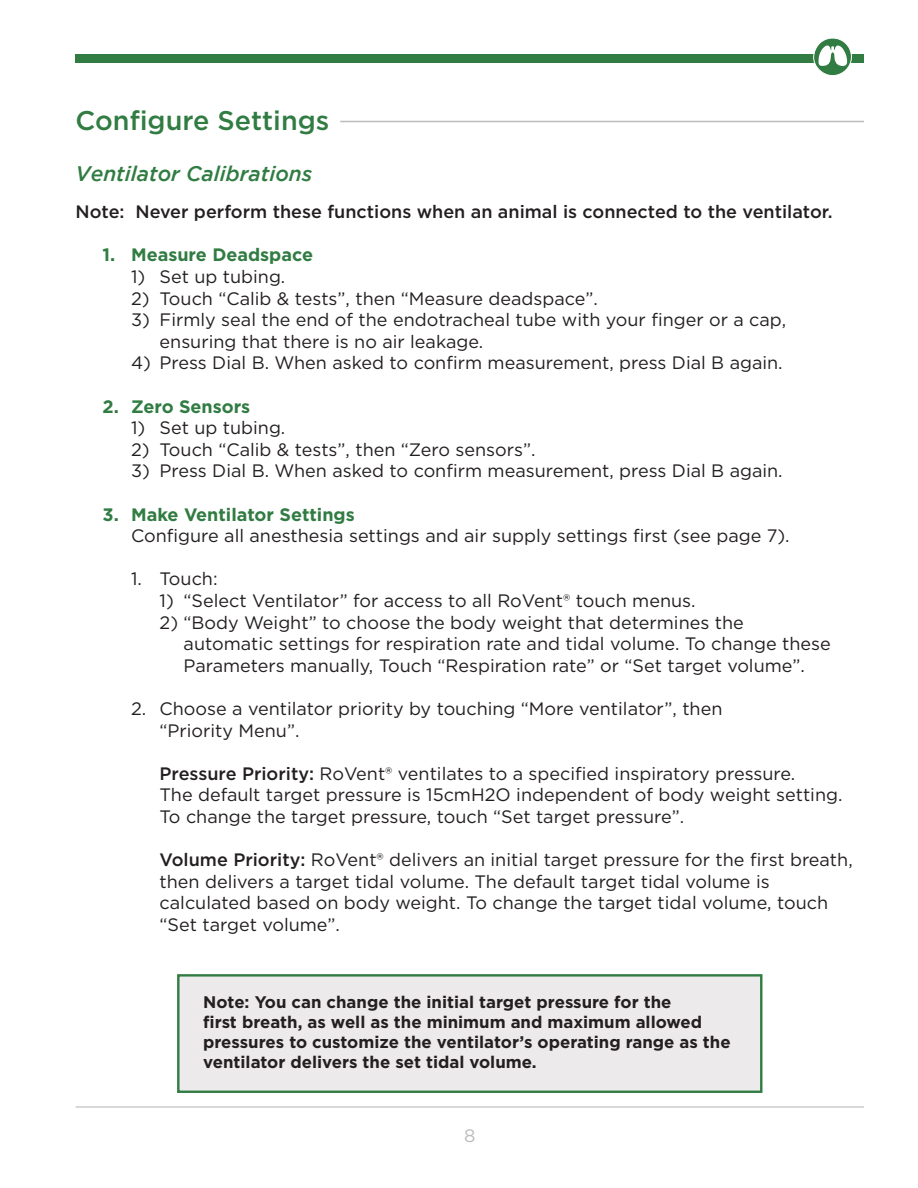
<style>
.page{position:relative;width:918px;height:1188px;background:#fff}
.page>*{position:absolute;margin:0;border:0;box-sizing:border-box;transform-origin:0 0}
.t1{font:500 27px "Gotham";color:#317c42}
.t2{font:italic 500 21px "Gotham";color:#317c42}
.t3{font:18px "Gotham";color:#231f20}
.t4{font:500 18px "Gotham";color:#231f20}
.t5{font:700 18px "Gotham";color:#317c42}
.t6{font:18px "Gotham";color:#bdbbbb}
.t7{font:700 16.8px/20.1px "Gotham";color:#231f20}
.s1{font-weight:500}
</style>
<div class="page">
<hr style="left:76px;top:1106px;width:788px;height:2px;background:#bdbbbb">
<div style="left:76px;top:54px;width:788px;height:9px;background:#317c42"></div>
<svg style="left:813px;top:38px;width:39px;height:38px"></svg>
<hr style="left:340px;top:121px;width:524px;height:1px;background:#bdbbbb">
<div style="left:177px;top:974px;width:585px;height:119px;background:#edeaeb;border:2px solid #317c42"></div>
<p class="t1" style="left:76px;top:102px;width:255px">Configure Settings</p>
<p class="t2" style="left:76px;top:161px;width:238px">Ventilator Calibrations</p>
<p class="t4" style="left:76px;top:200px;width:758px">Note: Never perform these functions when an animal is connected to the ventilator.</p>
<p class="t5" style="left:103px;top:243px;width:212px">1. Measure Deadspace</p>
<p class="t3" style="left:131px;top:265px;width:156px">1) Set up tubing.</p>
<p class="t3" style="left:131px;top:287px;width:468px">2) Touch “Calib &amp; tests”, then “Measure deadspace”.</p>
<p class="t3" style="left:131px;top:308px;width:657px">3) Firmly seal the end of the endotracheal tube with your finger or a cap,</p>
<p class="t3" style="left:160px;top:330px;width:325px">ensuring that there is no air leakage.</p>
<p class="t3" style="left:131px;top:351px;width:653px">4) Press Dial B. When asked to confirm measurement, press Dial B again.</p>
<p class="t5" style="left:103px;top:394px;width:149px">2. Zero Sensors</p>
<p class="t3" style="left:131px;top:416px;width:156px">1) Set up tubing.</p>
<p class="t3" style="left:131px;top:438px;width:406px">2) Touch “Calib &amp; tests”, then “Zero sensors”.</p>
<p class="t3" style="left:131px;top:459px;width:653px">3) Press Dial B. When asked to confirm measurement, press Dial B again.</p>
<p class="t5" style="left:103px;top:502px;width:254px">3. Make Ventilator Settings</p>
<p class="t3" style="left:131px;top:524px;width:660px">Configure all anesthesia settings and air supply settings first (see page 7).</p>
<p class="t3" style="left:131px;top:567px;width:88px">1. Touch:</p>
<p class="t3" style="left:160px;top:589px;width:538px">1) “Select Ventilator” for access to all RoVent® touch menus.</p>
<p class="t3" style="left:160px;top:611px;width:586px">2) “Body Weight” to choose the body weight that determines the</p>
<p class="t3" style="left:184px;top:632px;width:649px">automatic settings for respiration rate and tidal volume. To change these</p>
<p class="t3" style="left:184px;top:654px;width:623px">Parameters manually, Touch “Respiration rate” or “Set target volume”.</p>
<p class="t3" style="left:131px;top:697px;width:593px">2. Choose a ventilator priority by touching “More ventilator”, then</p>
<p class="t3" style="left:160px;top:719px;width:141px">“Priority Menu”.</p>
<p class="t3" style="left:160px;top:762px;width:637px"><span class="s1">Pressure Priority:</span> RoVent® ventilates to a specified inspiratory pressure.</p>
<p class="t3" style="left:160px;top:783px;width:684px">The default target pressure is 15cmH2O independent of body weight setting.</p>
<p class="t3" style="left:160px;top:805px;width:526px">To change the target pressure, touch “Set target pressure”.</p>
<p class="t3" style="left:160px;top:848px;width:695px"><span class="s1">Volume Priority:</span> RoVent® delivers an initial target pressure for the first breath,</p>
<p class="t3" style="left:160px;top:870px;width:612px">then delivers a target tidal volume. The default target tidal volume is</p>
<p class="t3" style="left:160px;top:891px;width:670px">calculated based on body weight. To change the target tidal volume, touch</p>
<p class="t3" style="left:160px;top:913px;width:182px">“Set target volume”.</p>
<p class="t7" style="left:203px;top:991px;width:529px">Note: You can change the initial target pressure for the<br>first breath, as well as the minimum and maximum allowed pressures to customize the ventilator’s operating range as the ventilator delivers the set tidal volume.</p>
<p class="t6" style="left:464px;top:1124px;width:13px">8</p>
</div>
